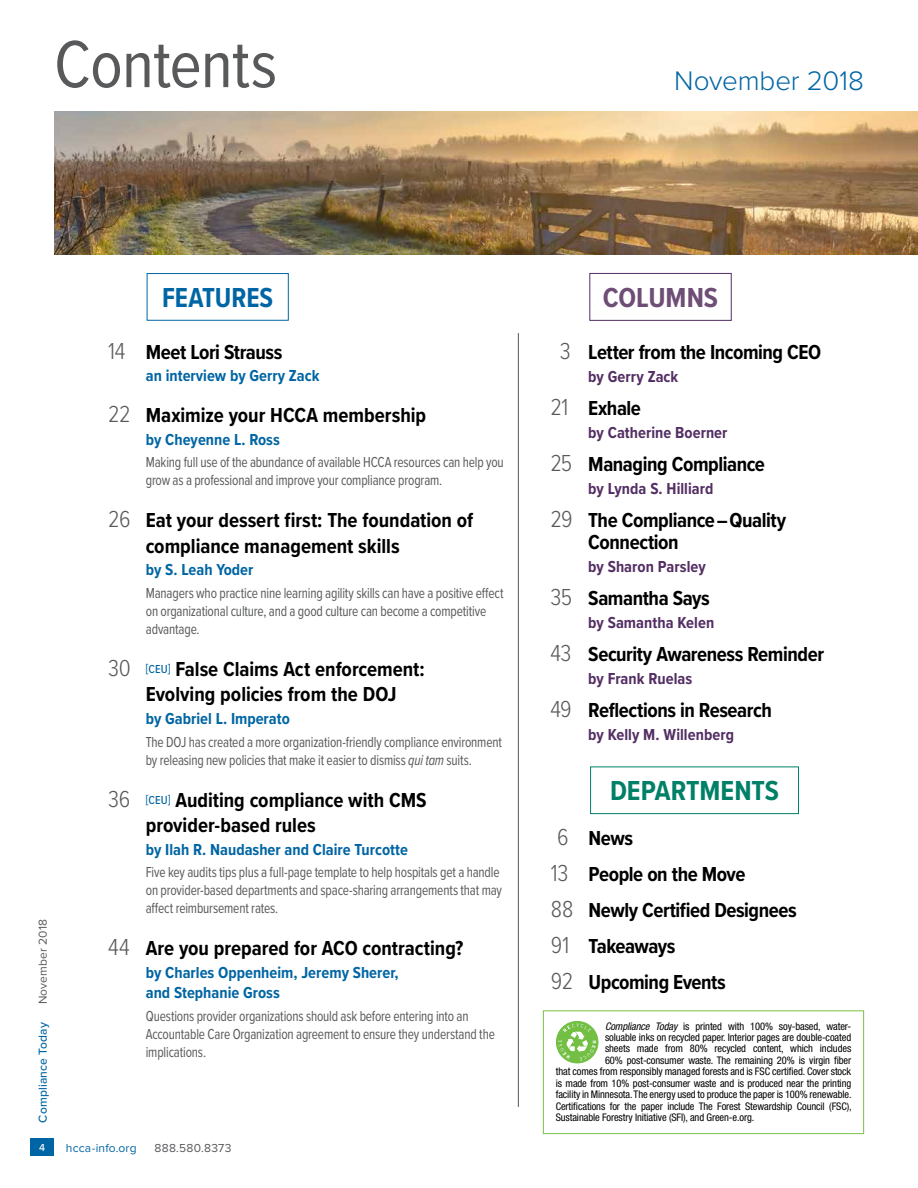
<style>
.page{position:relative;width:918px;height:1188px;background:#fff}
.page>*{position:absolute;margin:0;border:0;box-sizing:border-box;transform-origin:0 0}
.t1{font:69px "Proxima Nova Cond";letter-spacing:-.015em;color:#58595b}
.t2{font:700 28.5px "Proxima Nova Cond";color:#008066}
.t3{font:700 28.5px "Proxima Nova Cond";color:#0065a4;scale:.96 1}
.t4{font:700 28.5px "Proxima Nova Cond";color:#6e4e76}
.t5{font:300 27.75px "Proxima Nova";letter-spacing:-.005em;color:#0065a4}
.t6{font:700 21px/36px "Proxima Nova Cond";letter-spacing:-.015em;color:#000}
.t7{font:700 16.5px/19.8px "Proxima Nova Cond";color:#0065a4}
.t8{font:700 16.5px "Proxima Nova Cond";color:#532e63}
.t9{font:15px/18px "Proxima Nova Cond";letter-spacing:-.015em;color:#58595b;scale:.89 1}
.t10{font:12px "Proxima Nova";letter-spacing:.02em;color:#58595b}
.t11{font:500 12px "Proxima Nova";letter-spacing:.015em;color:#0065a4}
.t12{font:12px "Proxima Nova";letter-spacing:.015em;color:#0065a4}
.t13{font:condensed 10.5px "Helvetica Neue LT Std";letter-spacing:-.01em;color:#000}
.t14{font:500 10.5px "Proxima Nova";color:#fff}
.s1{font-weight:300;font-size:24px;color:#58595b}
.s2{font-weight:500;font-size:12px;color:#0065a4}
.s3{font-style:italic}
</style>
<div class="page">
<div style="left:30px;top:1139px;width:24px;height:17px;background:#0065a4"></div>
<div style="left:543px;top:1010px;width:321px;height:124px;border:1px solid #7ac143"></div>
<div style="left:556px;top:1021px;width:42px;height:42px;border:1px solid #72bf44;border-radius:50%"></div>
<svg style="left:558px;top:1023px;width:38px;height:38px"></svg>
<hr style="left:518px;top:333px;width:1px;height:774px;background:#58595b">
<img style="left:54px;top:111px;width:864px;height:144px">
<div style="left:147px;top:273px;width:142px;height:48px;border:1px solid #0065a4"></div>
<div style="left:590px;top:273px;width:141px;height:48px;border:1px solid #532e63"></div>
<div style="left:590px;top:767px;width:209px;height:47px;border:1px solid #008066"></div>
<h1 class="t1" style="left:54px;top:13px;width:225px">Contents</h1>
<h3 class="t5" style="left:674px;top:60px;width:191px">November 2018</h3>
<p class="t10" style="left:34px;top:1004px;width:87px;rotate:-90deg">November 2018</p>
<p class="t11" style="left:34px;top:1123px;width:102px;rotate:-90deg">Compliance Today</p>
<h2 class="t3" style="left:162px;top:276px;width:117px">FEATURES</h2>
<h2 class="t4" style="left:603px;top:276px;width:117px">COLUMNS</h2>
<h3 class="t6" style="left:108px;top:333px;width:176px"><span class="s1">14</span> Meet Lori Strauss</h3>
<p class="t7" style="left:146px;top:366px;width:175px">an interview by Gerry Zack</p>
<h3 class="t6" style="left:108px;top:396px;width:320px"><span class="s1">22</span> Maximize your HCCA membership</h3>
<p class="t7" style="left:146px;top:429px;width:136px">by Cheyenne L. Ross</p>
<p class="t9" style="left:146px;top:452px;width:404px">Making full use of the abundance of available HCCA resources can help you grow as a professional and improve your compliance program.</p>
<h3 class="t6" style="left:146px;top:507px;width:329px;line-height:25.5px;text-indent:-38px"><span class="s1">26</span> Eat your dessert first: The foundation of compliance management skills</h3>
<p class="t7" style="left:146px;top:560px;width:109px">by S. Leah Yoder</p>
<p class="t9" style="left:146px;top:583px;width:403px">Managers who practice nine learning agility skills can have a positive effect on organizational culture, and a good culture can become a competitive advantage.</p>
<h3 class="t6" style="left:108px;top:656px;width:318px;line-height:25.5px;text-align:center"><span class="s1">30</span> <sup>[</sup><span class="s2">CEU</span><sup>]</sup> False Claims Act enforcement:<br>Evolving policies from the DOJ</h3>
<p class="t7" style="left:146px;top:708px;width:146px">by Gabriel L. Imperato</p>
<p class="t9" style="left:146px;top:732px;width:402px">The DOJ has created a more organization-friendly compliance environment by releasing new policies that make it easier to dismiss <span class="s3">qui tam</span> suits.</p>
<h3 class="t6" style="left:146px;top:787px;width:282px;line-height:25.5px;text-indent:-38px"><span class="s1">36</span> <sup>[</sup><span class="s2">CEU</span><sup>]</sup> Auditing compliance with CMS provider-based rules</h3>
<p class="t7" style="left:146px;top:839px;width:264px">by Ilah R. Naudasher and Claire Turcotte</p>
<p class="t9" style="left:146px;top:863px;width:402px">Five key audits tips plus a full-page template to help hospitals get a handle on provider-based departments and space-sharing arrangements that may affect reimbursement rates.</p>
<h3 class="t6" style="left:108px;top:930px;width:357px"><span class="s1">44</span> Are you prepared for ACO contracting?</h3>
<p class="t7" style="left:146px;top:963px;width:254px">by Charles Oppenheim, Jeremy Sherer, and Stephanie Gross</p>
<p class="t9" style="left:146px;top:1006px;width:394px">Questions provider organizations should ask before entering into an<br>Accountable Care Organization agreement to ensure they understand the implications.</p>
<h3 class="t6" style="left:560px;top:334px;width:263px"><span class="s1">3</span> Letter from the Incoming CEO</h3>
<p class="t8" style="left:588px;top:365px;width:91px">by Gerry Zack</p>
<h3 class="t6" style="left:550px;top:390px;width:92px"><span class="s1">21</span> Exhale</h3>
<p class="t8" style="left:588px;top:420px;width:141px">by Catherine Boerner</p>
<h3 class="t6" style="left:550px;top:446px;width:216px"><span class="s1">25</span> Managing Compliance</h3>
<p class="t8" style="left:588px;top:476px;width:127px">by Lynda S. Hilliard</p>
<h3 class="t6" style="left:588px;top:508px;width:199px;line-height:22.5px;text-indent:-38px"><span class="s1">29</span> The Compliance – Quality<br>Connection</h3>
<p class="t8" style="left:588px;top:554px;width:119px">by Sharon Parsley</p>
<h3 class="t6" style="left:550px;top:580px;width:161px"><span class="s1">35</span> Samantha Says</h3>
<p class="t8" style="left:588px;top:610px;width:128px">by Samantha Kelen</p>
<h3 class="t6" style="left:550px;top:635px;width:275px"><span class="s1">43</span> Security Awareness Reminder</h3>
<p class="t8" style="left:588px;top:666px;width:105px">by Frank Ruelas</p>
<h3 class="t6" style="left:550px;top:691px;width:223px"><span class="s1">49</span> Reflections in Research</h3>
<p class="t8" style="left:588px;top:722px;width:147px">by Kelly M. Willenberg</p>
<h2 class="t2" style="left:610px;top:770px;width:171px">DEPARTMENTS</h2>
<h3 class="t6" style="left:551px;top:819px;width:247px;text-indent:7px"><span class="s1">6</span> News<br><span class="s1">13</span> People on the Move<br><span class="s1">88</span> Newly Certified Designees<br><span class="s1">91</span> Takeaways<br><span class="s1">92</span> Upcoming Events</h3>
<p class="t13" style="left:605px;top:1020px;width:248px"><span class="s3">Compliance Today</span> is printed with 100% soy-based, water-</p>
<p class="t13" style="left:605px;top:1031px;width:248px">soluable inks on recycled paper. Interior pages are double-coated</p>
<p class="t13" style="left:605px;top:1043px;width:248px">sheets made from 80% recycled content, which includes</p>
<p class="t13" style="left:605px;top:1054px;width:248px">60% post-consumer waste. The remaining 20% is virgin fiber</p>
<p class="t13" style="left:556px;top:1066px;width:297px">that comes from responsibly managed forests and is FSC certified. Cover stock</p>
<p class="t13" style="left:556px;top:1077px;width:297px">is made from 10% post-consumer waste and is produced near the printing</p>
<p class="t13" style="left:556px;top:1089px;width:297px">facility in Minnesota. The energy used to produce the paper is 100% renewable.</p>
<p class="t13" style="left:556px;top:1100px;width:297px">Certifications for the paper include The Forest Stewardship Council (FSC),</p>
<p class="t13" style="left:556px;top:1111px;width:200px">Sustainable Forestry Initiative (SFI), and Green-e.org.</p>
<p class="t14" style="left:39px;top:1140px;width:7px">4</p>
<p class="t12" style="left:66px;top:1139px;width:72px">hcca-info.org</p>
<p class="t10" style="left:155px;top:1139px;width:78px">888.580.8373</p>
</div>
